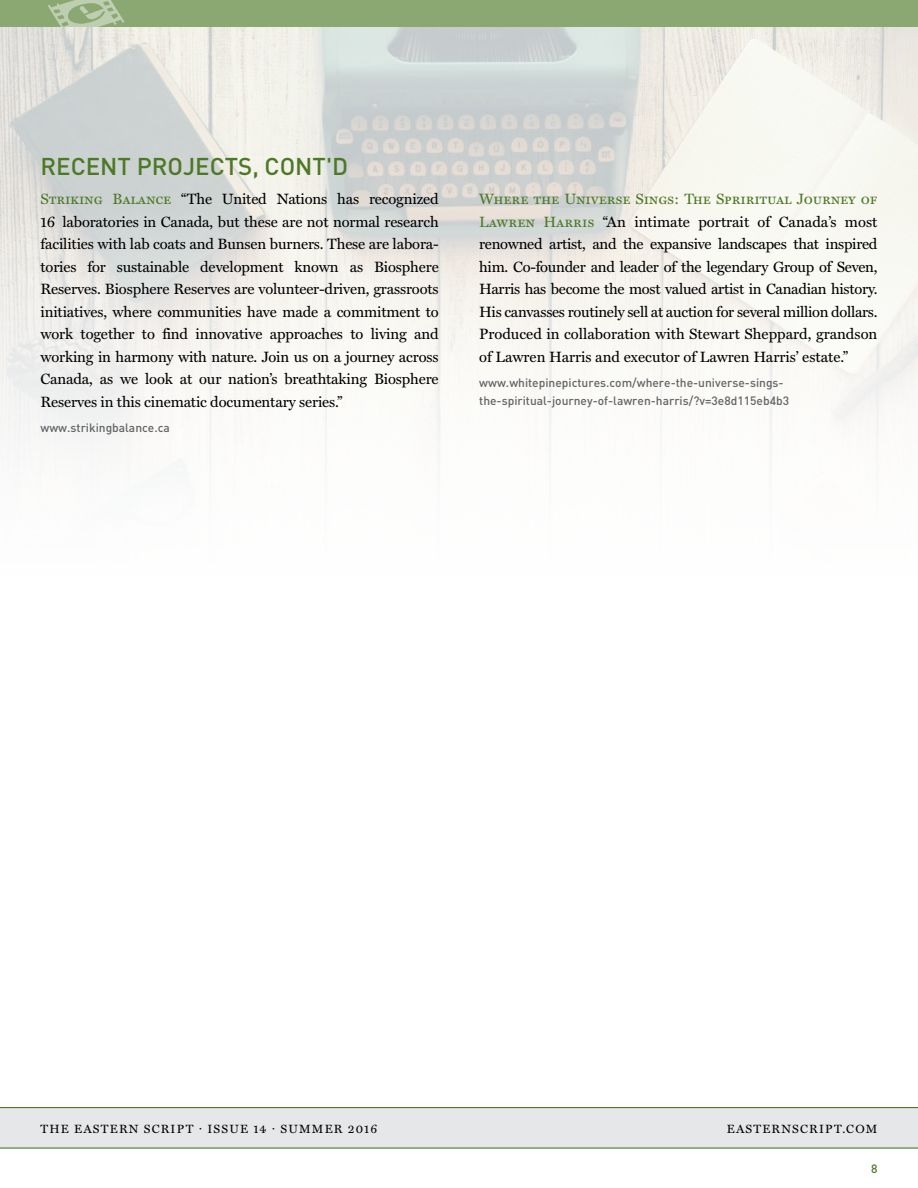
<style>
.page{position:relative;width:918px;height:1188px;background:#fff}
.page>*{position:absolute;margin:0;border:0;box-sizing:border-box;transform-origin:0 0}
.t1{font:500 24px "DIN Canfor";color:#4d7826}
.t2{font:15px/22.5px "Miller Text";letter-spacing:-.01em;color:#000;text-align:justify}
.t3{font:15px "Miller Text SC";letter-spacing:-.01em;color:#4d7826}
.t4{font:500 12px/18px "DIN Canfor";color:#636466}
.t5{font:12px "Miller Text SC";letter-spacing:.1em;color:#000}
.t6{font:500 12px "DIN Canfor";color:#4d7826}
.s1{font-family:"Miller Text SC";color:#4d7826}
</style>
<div class="page">
<div style="left:0;top:1107px;width:918px;height:41px;background:#e6e7e8"></div>
<hr style="left:0;top:1148px;width:918px;height:1px;background:#4d7826">
<hr style="left:0;top:1107px;width:918px;height:1px;background:#4d7826">
<div style="left:0;top:0;width:918px;height:27px;background:#8ba772"></div>
<svg style="left:48px;top:0;width:77px;height:27px"></svg>
<img style="left:0;top:27px;width:918px;height:426px">
<h1 class="t1" style="left:40px;top:151px;width:309px">Recent projects, cont'd</h1>
<p class="t2" style="left:40px;top:188px;width:400px"><span class="s1">Striking Balance</span> “The United Nations has recognized 16 laboratories in Canada, but these are not normal research facilities with lab coats and Bunsen burners. These are labora&shy;tories for sustainable development known as Biosphere Reserves. Biosphere Reserves are volunteer-driven, grassroots initiatives, where communities have made a commitment to work together to find innovative approaches to living and working in harmony with nature. Join us on a journey across Canada, as we look at our nation’s breathtaking Biosphere Reserves in this cinematic documentary series.”</p>
<p class="t4" style="left:40px;top:418px;width:131px">www.strikingbalance.ca</p>
<p class="t3" style="left:479px;top:190px;width:400px">Where the Universe Sings: The Spriritual Journey of</p>
<p class="t2" style="left:479px;top:210px;width:400px"><span class="s1">Lawren Harris</span> “An intimate portrait of Canada’s most renowned artist, and the expansive landscapes that inspired him. Co-founder and leader of the legendary Group of Seven, Harris has become the most valued artist in Canadian history.<br>His canvasses routinely sell at auction for several million dollars.<br>Produced in collaboration with Stewart Sheppard, grandson of Lawren Harris and executor of Lawren Harris’ estate.”</p>
<p class="t4" style="left:479px;top:373px;width:311px">www.whitepinepictures.com/where-the-universe-sings&shy;the-spiritual-journey-of-lawren-harris/?v=3e8d115eb4b3</p>
<p class="t5" style="left:40px;top:1122px;width:338px">THE EASTERN SCRIPT · ISSUE 14 · SUMMER 2016</p>
<p class="t5" style="left:727px;top:1122px;width:152px">EASTERNSCRIPT.COM</p>
<p class="t6" style="left:871px;top:1161px;width:8px">8</p>
</div>
